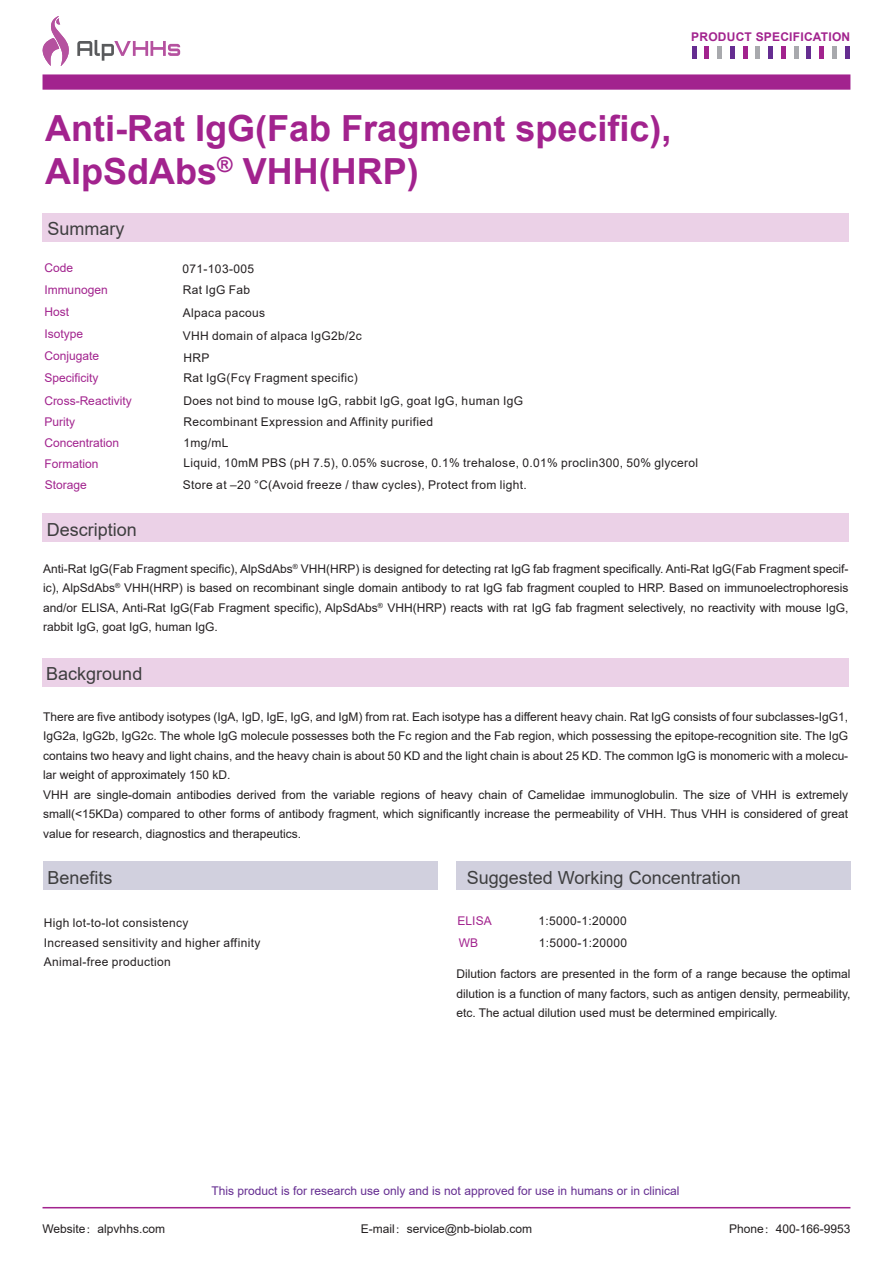
<style>
.page{position:relative;width:893px;height:1263px;background:#fff}
.page>*{position:absolute;margin:0;border:0;box-sizing:border-box;transform-origin:0 0}
.t1{font:700 36px/43.2px "Arial";color:#a2238e}
.t2{font:18px "Arial";color:#3e3e3f}
.t3{font:12px/19.5px "Arial";color:#231f20;text-align:justify}
.t4{font:12px/19.5px "Arial";letter-spacing:.03em;color:#231f20}
.t5{font:12px/22.8px "Arial";color:#a2238e}
.t6{font:12px "Arial";color:#652d91}
.t7{font:700 12px "Arial";letter-spacing:.02em;color:#a2238e}
.s1{font-family:"Adobe Song Std";font-weight:300}
</style>
<div class="page">
<hr style="left:43px;top:1207px;width:807px;height:1px;background:#a2238e">
<div style="left:43px;top:74px;width:807px;height:16px;background:#a2238e"></div>
<hr style="left:730px;top:46px;width:4px;height:13px;background:#652d91">
<hr style="left:743px;top:46px;width:4px;height:13px;background:#a2238e">
<hr style="left:756px;top:46px;width:4px;height:13px;background:#a8a9ad">
<hr style="left:692px;top:46px;width:4px;height:13px;background:#652d91">
<hr style="left:705px;top:46px;width:4px;height:13px;background:#a2238e">
<div style="left:717px;top:46px;width:5px;height:13px;background:#a8a9ad"></div>
<div style="left:768px;top:46px;width:5px;height:13px;background:#652d91"></div>
<hr style="left:781px;top:46px;width:4px;height:13px;background:#a2238e">
<hr style="left:794px;top:46px;width:4px;height:13px;background:#a8a9ad">
<hr style="left:807px;top:46px;width:4px;height:13px;background:#652d91">
<div style="left:819px;top:46px;width:5px;height:13px;background:#a2238e"></div>
<hr style="left:832px;top:46px;width:4px;height:13px;background:#a8a9ad">
<hr style="left:845px;top:46px;width:4px;height:13px;background:#652d91">
<svg style="left:77px;top:40px;width:103px;height:21px"></svg>
<svg style="left:42px;top:16px;width:27px;height:50px"></svg>
<div style="left:43px;top:213px;width:806px;height:29px;background:#ebd1e7"></div>
<div style="left:43px;top:514px;width:806px;height:28px;background:#ebd1e7"></div>
<div style="left:42px;top:658px;width:806px;height:29px;background:#ebd1e7"></div>
<div style="left:43px;top:862px;width:394px;height:28px;background:#d1d0de"></div>
<div style="left:456px;top:862px;width:394px;height:28px;background:#d1d0de"></div>
<p class="t7" style="left:691px;top:28px;width:161px">PRODUCT SPECIFICATION</p>
<h1 class="t1" style="left:45px;top:107px;width:628px">Anti-Rat IgG(Fab Fragment specific),<br>AlpSdAbs<sup>®</sup> VHH(HRP)</h1>
<h2 class="t2" style="left:47px;top:216px;width:79px">Summary</h2>
<p class="t5" style="left:44px;top:257px;width:30px">Code</p>
<p class="t4" style="left:183px;top:259px;width:73px">071-103-005</p>
<p class="t5" style="left:44px;top:278px;width:65px">Immunogen</p>
<p class="t4" style="left:183px;top:280px;width:69px">Rat IgG Fab</p>
<p class="t5" style="left:44px;top:301px;width:26px">Host</p>
<p class="t4" style="left:183px;top:303px;width:84px">Alpaca pacous</p>
<p class="t5" style="left:44px;top:322px;width:40px">Isotype</p>
<p class="t4" style="left:183px;top:326px;width:180px">VHH domain of alpaca IgG2b/2c</p>
<p class="t5" style="left:44px;top:344px;width:56px">Conjugate</p>
<p class="t3" style="left:183px;top:348px;width:28px">HRP</p>
<p class="t5" style="left:44px;top:366px;width:56px">Specificity</p>
<p class="t4" style="left:183px;top:368px;width:176px">Rat IgG(Fcγ Fragment specific)</p>
<p class="t5" style="left:44px;top:389px;width:89px">Cross-Reactivity</p>
<p class="t4" style="left:183px;top:391px;width:341px">Does not bind to mouse IgG, rabbit IgG, goat IgG, human IgG</p>
<p class="t5" style="left:44px;top:410px;width:32px">Purity</p>
<p class="t4" style="left:183px;top:412px;width:251px">Recombinant Expression and Affinity purified</p>
<p class="t5" style="left:44px;top:431px;width:76px">Concentration</p>
<p class="t3" style="left:183px;top:433px;width:47px">1mg/mL</p>
<p class="t5" style="left:44px;top:452px;width:56px">Formation</p>
<p class="t4" style="left:183px;top:453px;width:516px">Liquid, 10mM PBS (pH 7.5), 0.05% sucrose, 0.1% trehalose, 0.01% proclin300, 50% glycerol</p>
<p class="t5" style="left:45px;top:473px;width:44px">Storage</p>
<p class="t4" style="left:183px;top:475px;width:345px">Store at –20 °C(Avoid freeze / thaw cycles), Protect from light.</p>
<h2 class="t2" style="left:47px;top:517px;width:92px">Description</h2>
<p class="t3" style="left:43px;top:559px;width:807px">Anti-Rat IgG(Fab Fragment specific), AlpSdAbs<sup>®</sup> VHH(HRP) is designed for detecting rat IgG fab fragment specifically. Anti-Rat IgG(Fab Fragment specif&shy;ic), AlpSdAbs<sup>®</sup> VHH(HRP) is based on recombinant single domain antibody to rat IgG fab fragment coupled to HRP. Based on immunoelectrophoresis and/or ELISA, Anti-Rat IgG(Fab Fragment specific), AlpSdAbs<sup>®</sup> VHH(HRP) reacts with rat IgG fab fragment selectively, no reactivity with mouse IgG, rabbit IgG, goat IgG, human IgG.</p>
<h2 class="t2" style="left:46px;top:661px;width:98px">Background</h2>
<p class="t3" style="left:43px;top:707px;width:807px;text-align:left">There are five antibody isotypes (IgA, IgD, IgE, IgG, and IgM) from rat. Each isotype has a different heavy chain. Rat IgG consists of four subclasses-IgG1, IgG2a, IgG2b, IgG2c. The whole IgG molecule possesses both the Fc region and the Fab region, which possessing the epitope-recognition site. The IgG contains two heavy and light chains, and the heavy chain is about 50 KD and the light chain is about 25 KD. The common IgG is monomeric with a molecu&shy;lar weight of approximately 150 kD.<br>VHH are single-domain antibodies derived from the variable regions of heavy chain of Camelidae immunoglobulin. The size of VHH is extremely small(&lt;15KDa) compared to other forms of antibody fragment, which significantly increase the permeability of VHH. Thus VHH is considered of great value for research, diagnostics and therapeutics.</p>
<h2 class="t2" style="left:47px;top:866px;width:67px">Benefits</h2>
<h2 class="t2" style="left:467px;top:865px;width:275px">Suggested Working Concentration</h2>
<p class="t4" style="left:44px;top:913px;width:218px">High lot-to-lot consistency<br>Increased sensitivity and higher affinity<br>Animal-free production</p>
<p class="t5" style="left:458px;top:909px;width:36px">ELISA<br>WB</p>
<p class="t4" style="left:539px;top:909px;width:90px;line-height:22.8px">1:5000-1:20000<br>1:5000-1:20000</p>
<p class="t3" style="left:456px;top:964px;width:395px">Dilution factors are presented in the form of a range because the optimal dilution is a function of many factors, such as antigen density, permeability, etc. The actual dilution used must be determined empirically.</p>
<p class="t6" style="left:211px;top:1183px;width:470px">This product is for research use only and is not approved for use in humans or in clinical</p>
<p class="t3" style="left:43px;top:1219px;width:124px">Website<span class="s1">：</span>alpvhhs.com</p>
<p class="t3" style="left:361px;top:1219px;width:173px">E-mail<span class="s1">：</span>service@nb-biolab.com</p>
<p class="t3" style="left:729px;top:1219px;width:123px">Phone<span class="s1">：</span>400-166-9953</p>
</div>
